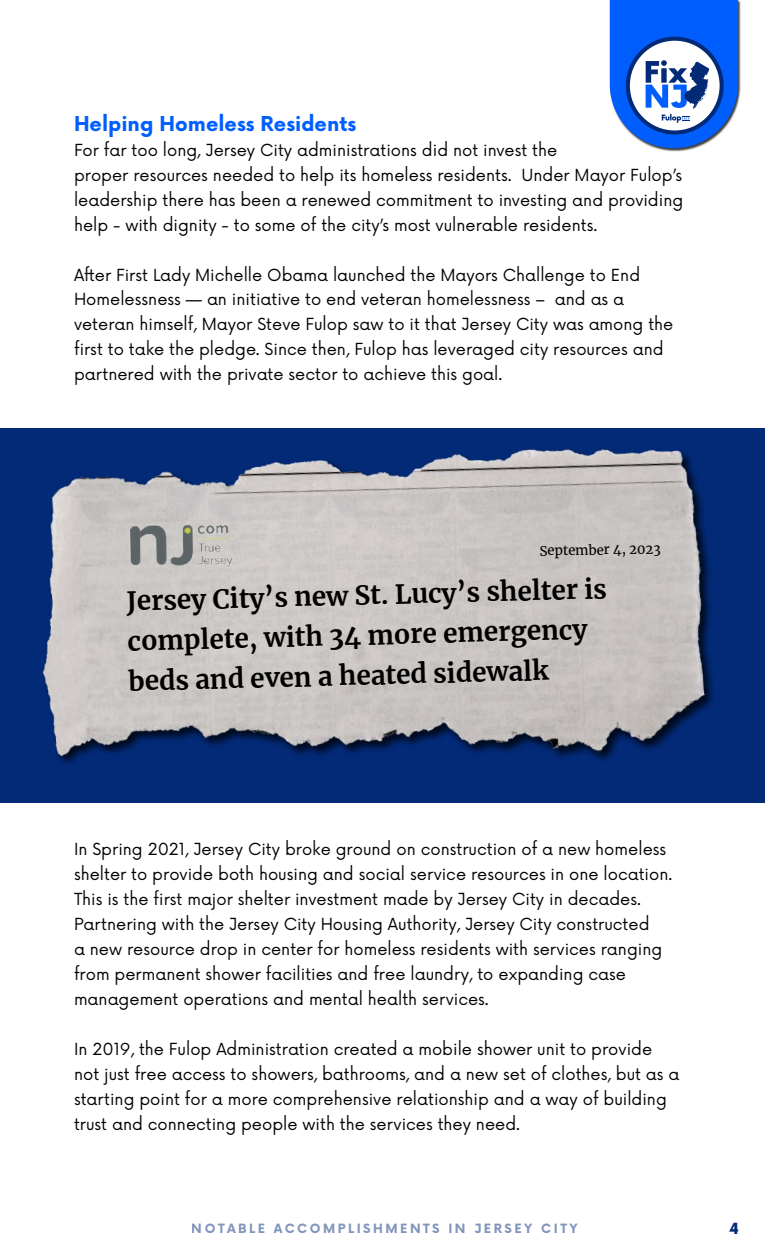
<style>
.page{position:relative;width:765px;height:1260px;background:#fff}
.page>*{position:absolute;margin:0;border:0;box-sizing:border-box;transform-origin:0 0}
.t1{font:700 26.12px/40.1px "Merriweather";color:#000}
.t2{font:700 20px "Now";color:#005eff}
.t3{font:16.25px/25px "Now";color:#000}
.t4{font:900 15px "Now";color:#032a77}
.t5{font:13.25px "Merriweather";color:#000}
.t6{font:700 12.5px "Now";letter-spacing:.2em;color:#032a77}
</style>
<div class="page">
<div style="left:610px;top:0;width:131px;height:151px;background:#000;opacity:.75"></div>
<svg style="left:610px;top:0;width:128px;height:148px"></svg>
<div style="left:0;top:428px;width:765px;height:374px;background:#032a77"></div>
<img style="left:42px;top:449px;width:671px;height:315px">
<img style="left:123px;top:508px;width:119px;height:76px">
<p class="t2" style="left:74px;top:108px;width:284px">Helping Homeless Residents</p>
<p class="t3" style="left:74px;top:136px;width:611px">For far too long, Jersey City administrations did not invest the<br>proper resources needed to help its homeless residents. Under Mayor Fulop’s leadership there has been a renewed commitment to investing and providing help - with dignity - to some of the city’s most vulnerable residents.</p>
<p class="t3" style="left:74px;top:261px;width:601px">After First Lady Michelle Obama launched the Mayors Challenge to End Homelessness — an initiative to end veteran homelessness – and as a veteran himself, Mayor Steve Fulop saw to it that Jersey City was among the first to take the pledge. Since then, Fulop has leveraged city resources and partnered with the private sector to achieve this goal.</p>
<p class="t5" style="left:540px;top:542px;width:123px;rotate:-1deg">September 4, 2023</p>
<h1 class="t1" style="left:126px;top:578px;width:482px;rotate:-1deg">Jersey City’s new St. Lucy’s shelter is complete, with 34 more emergency beds and even a heated sidewalk</h1>
<p class="t3" style="left:74px;top:836px;width:600px">In Spring 2021, Jersey City broke ground on construction of a new homeless shelter to provide both housing and social service resources in one location.<br>This is the first major shelter investment made by Jersey City in decades.<br>Partnering with the Jersey City Housing Authority, Jersey City constructed<br>a new resource drop in center for homeless residents with services ranging from permanent shower facilities and free laundry, to expanding case management operations and mental health services.</p>
<p class="t3" style="left:74px;top:1036px;width:607px">In 2019, the Fulop Administration created a mobile shower unit to provide not just free access to showers, bathrooms, and a new set of clothes, but as a starting point for a more comprehensive relationship and a way of building trust and connecting people with the services they need.</p>
<p class="t6" style="left:192px;top:1220px;width:388px">NOTABLE ACCOMPLISHMENTS IN JERSEY CITY</p>
<p class="t4" style="left:729px;top:1217px;width:11px">4</p>
</div>
